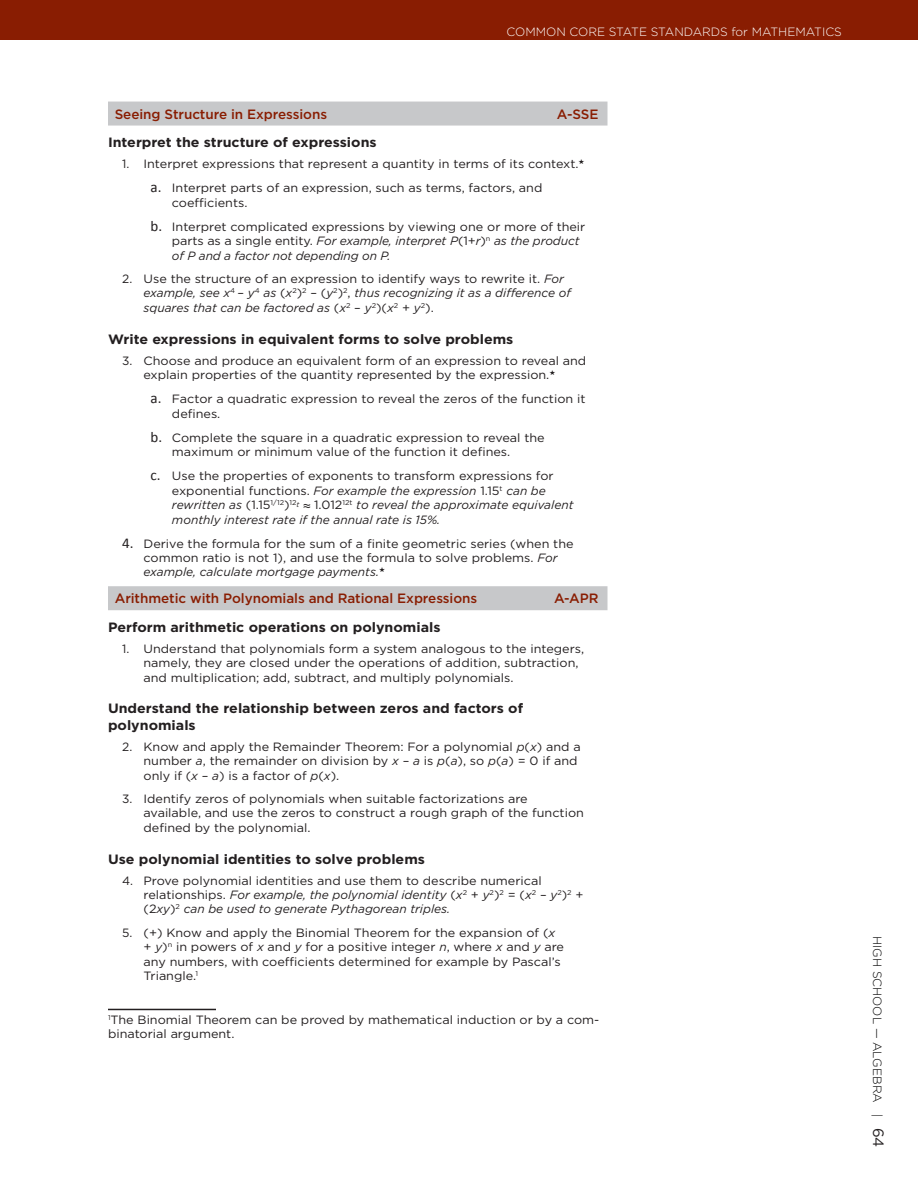
<style>
.page{position:relative;width:918px;height:1188px;background:#fff}
.page>*{position:absolute;margin:0;border:0;box-sizing:border-box;transform-origin:0 0}
.t1{font:700 13.5px/16.2px "Gotham";color:#231f20;scale:1.05 1}
.t2{font:500 13.5px "Gotham";letter-spacing:-.005em;color:#891d02}
.t3{font:12px/14.4px "Gotham";color:#231f20}
.t4{font:italic 12px/14.4px "Gotham";color:#231f20}
.t5{font:12px/14.4px "Gotham";color:#231f20;scale:1.05 1}
.t6{font:300 12px "Gotham";color:#fff}
.t7{font:300 12px "Gotham";color:#000}
.s1{font-family:"Calibri";font-size:15px}
.s2{font-style:normal}
.s3{font-family:"Calibri";font-style:normal;font-size:15px}
.s4{font-family:"Helvetica";font-style:normal}
.s5{font-style:italic}
.s6{font-weight:400;font-size:15px;color:#231f20}
</style>
<div class="page">
<div style="left:0;top:0;width:918px;height:40px;background:#891d02"></div>
<div style="left:108px;top:102px;width:500px;height:24px;background:#c7c8ca"></div>
<div style="left:108px;top:586px;width:500px;height:24px;background:#c7c8ca"></div>
<hr style="left:108px;top:1009px;width:108px;height:1px;background:#231f20">
<p class="t6" style="left:507px;top:24px;width:255px">COMMON CORE STATE STANDARDS FOR MAT</p>
<p class="t6" style="left:778px;top:24px;width:19px">HEMAT</p>
<p class="t6" style="left:822px;top:24px;width:21px">ICS</p>
<p class="t2" style="left:115px;top:105px;width:214px">Seeing Structure in Expressions</p>
<p class="t2" style="left:557px;top:105px;width:41px">A-SSE</p>
<p class="t1" style="left:108px;top:134px;width:257px">Interpret the structure of expressions</p>
<p class="t3" style="left:151px;top:152px;width:435px;line-height:24.2px;text-indent:-28px">1. Interpret expressions that represent a quantity in terms of its context.★ <span class="s1">a.</span> Interpret parts of an expression, such as terms, factors, and</p>
<p class="t5" style="left:151px;top:190px;width:415px;line-height:24.2px;text-indent:21px">coefficients.<br><span class="s1">b.</span> Interpret complicated expressions by viewing one or more of their</p>
<p class="t4" style="left:172px;top:233px;width:409px"><span class="s2">parts as a single entity.</span> For example, interpret P<span class="s2">(1+</span>r<span class="s2">)</span><sup>n</sup> as the product of P and a factor not depending on P.</p>
<p class="t4" style="left:144px;top:271px;width:429px;text-indent:-21px"><span class="s2">2. Use the structure of an expression to identify ways to rewrite it.</span> For example, see x<sup>4</sup> <span class="s2">–</span> y<sup>4</sup> as <span class="s2">(</span>x<sup>2</sup><span class="s2">)</span><sup>2</sup> <span class="s2">– (</span>y<sup>2</sup><span class="s2">)</span><sup>2</sup><span class="s2">,</span> thus recognizing it as a difference of squares that can be factored as <span class="s2">(</span>x<sup>2</sup> <span class="s2">–</span> y<sup>2</sup><span class="s2">)(</span>x<sup>2</sup> <span class="s2">+</span> y<sup>2</sup><span class="s2">).</span></p>
<p class="t1" style="left:108px;top:330px;width:388px">Write expressions in equivalent forms to solve problems</p>
<p class="t3" style="left:144px;top:353px;width:444px;text-indent:-21px">3. Choose and produce an equivalent form of an expression to reveal and explain properties of the quantity represented by the expression.★</p>
<p class="t5" style="left:172px;top:392px;width:395px;text-indent:-21px"><span class="s1">a.</span> Factor a quadratic expression to reveal the zeros of the function it defines.</p>
<p class="t5" style="left:172px;top:430px;width:357px;text-indent:-21px"><span class="s1">b.</span> Complete the square in a quadratic expression to reveal the maximum or minimum value of the function it defines.</p>
<p class="t4" style="left:172px;top:469px;width:403px;text-indent:-21px"><span class="s3">c.</span> <span class="s2">Use the properties of exponents to transform expressions for exponential functions.</span> For example the expression <span class="s2">1.15</span><sup>t</sup> can be rewritten as <span class="s2">(1.15</span><sup>1/12</sup><span class="s2">)</span><sup>12</sup><sup>t</sup> <span class="s4">≈</span> <span class="s2">1.012</span><sup>12t</sup> to reveal the approximate equivalent monthly interest rate if the annual rate is 15%.</p>
<p class="t5" style="left:144px;top:536px;width:411px;text-indent:-21px"><span class="s1">4.</span> Derive the formula for the sum of a finite geometric series (when the common ratio is not 1), and use the formula to solve problems. <span class="s5">For example, calculate mortgage payments.</span>★</p>
<p class="t2" style="left:115px;top:590px;width:364px">Arithmetic with Polynomials and Rational Expressions</p>
<p class="t2" style="left:554px;top:590px;width:44px">A-APR</p>
<p class="t1" style="left:108px;top:618px;width:318px">Perform arithmetic operations on polynomials</p>
<p class="t3" style="left:144px;top:641px;width:442px;text-indent:-21px">1. Understand that polynomials form a system analogous to the integers, namely, they are closed under the operations of addition, subtraction, and multiplication; add, subtract, and multiply polynomials.</p>
<p class="t1" style="left:108px;top:700px;width:397px">Understand the relationship between zeros and factors of polynomials</p>
<p class="t3" style="left:144px;top:739px;width:439px;text-indent:-21px">2. Know and apply the Remainder Theorem: For a polynomial <span class="s5">p</span>(<span class="s5">x</span>) and a number <span class="s5">a</span>, the remainder on division by <span class="s5">x</span> – <span class="s5">a</span> is <span class="s5">p</span>(<span class="s5">a</span>), so <span class="s5">p</span>(<span class="s5">a</span>) = 0 if and only if (<span class="s5">x</span> – <span class="s5">a</span>) is a factor of <span class="s5">p</span>(<span class="s5">x</span>).</p>
<p class="t3" style="left:144px;top:791px;width:442px;text-indent:-21px">3. Identify zeros of polynomials when suitable factorizations are available, and use the zeros to construct a rough graph of the function defined by the polynomial.</p>
<p class="t1" style="left:108px;top:850px;width:303px">Use polynomial identities to solve problems</p>
<p class="t3" style="left:144px;top:873px;width:442px;text-indent:-21px">4. Prove polynomial identities and use them to describe numerical relationships. <span class="s5">For example, the polynomial identity</span> (<span class="s5">x</span><sup>2</sup> + <span class="s5">y</span><sup>2</sup>)<sup>2</sup> = (<span class="s5">x</span><sup>2</sup> – <span class="s5">y</span><sup>2</sup>)<sup>2</sup> + (2<span class="s5">xy</span>)<sup>2</sup> <span class="s5">can be used to generate Pythagorean triples.</span></p>
<p class="t3" style="left:144px;top:925px;width:422px;text-indent:-21px">5. (+) Know and apply the Binomial Theorem for the expansion of (<span class="s5">x </span>+ <span class="s5">y</span>)<sup>n</sup> in powers of <span class="s5">x</span> and <span class="s5">y</span> for a positive integer <span class="s5">n</span>, where <span class="s5">x</span> and <span class="s5">y</span> are any numbers, with coefficients determined for example by Pascal’s Triangle.<sup>1</sup></p>
<p class="t5" style="left:108px;top:1012px;width:470px"><sup>1</sup>The Binomial Theorem can be proved by mathematical induction or by a com&shy;binatorial argument.</p>
<p class="t7" style="left:885px;top:936px;width:213px;rotate:90deg">HIGH SCHOOL — ALGEBRA | <span class="s6">64</span></p>
</div>
